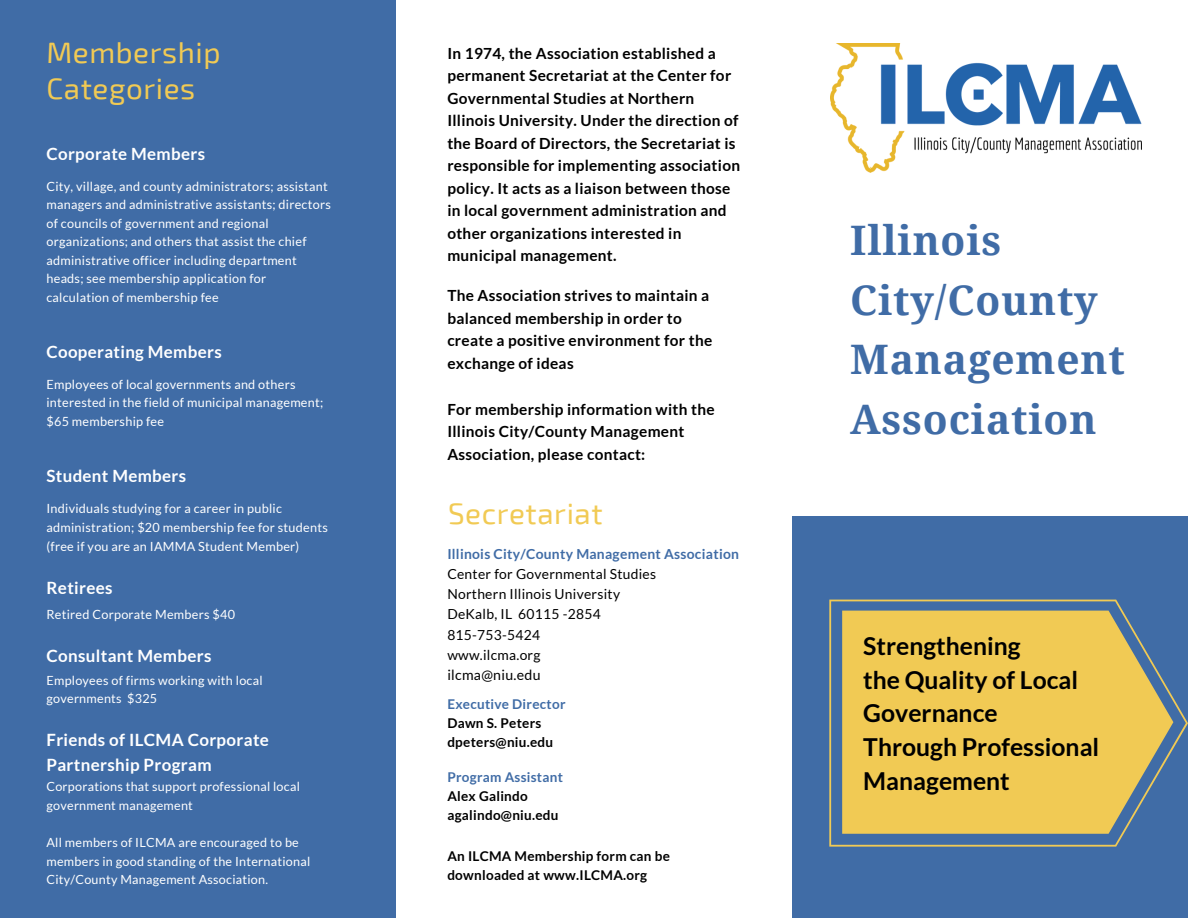
<style>
.page{position:relative;width:1188px;height:918px;background:#fff}
.page>*{position:absolute;margin:0;border:0;box-sizing:border-box;transform-origin:0 0}
.t1{font:700 40.65px/59.7px "Noto Serif";letter-spacing:.02em;color:#406ca6}
.t2{font:29.55px/36px "Exo 2";letter-spacing:.02em;color:#f1ca54}
.t3{font:700 24.75px/34px "Lato";color:#000}
.t4{font:700 16.95px/25.2px "Lato";letter-spacing:.02em;color:#fff}
.t5{font:700 16.8px "Lato";letter-spacing:.02em;color:#fff}
.t6{font:700 15.45px/22.5px "Lato";letter-spacing:.02em;color:#000}
.t7{font:14.1px "Lato";letter-spacing:.02em;color:#000}
.t8{font:13.8px "Lato";letter-spacing:.02em;color:#000}
.t9{font:700 13.8px "Lato";letter-spacing:.02em;color:#406ca6}
.t10{font:700 13.5px "Lato";letter-spacing:.02em;color:#000}
.t11{font:700 13.5px "Lato";letter-spacing:.02em;color:#406ca6}
.t12{font:12.6px/18.6px "Lato";letter-spacing:.02em;color:#fff}
</style>
<div class="page">
<div style="left:792px;top:516px;width:396px;height:402px;background:#406ca6"></div>
<div style="left:0;top:0;width:396px;height:918px;background:#406ca6"></div>
<img style="left:831px;top:44px;width:310px;height:128px">
<svg style="left:829px;top:600px;width:359px;height:247px;fill:#f1ca54"></svg>
<p class="t2" style="left:47px;top:33px;width:176px">Membership<br>Categories</p>
<p class="t5" style="left:47px;top:143px;width:160px">Corporate Members</p>
<p class="t12" style="left:47px;top:176px;width:286px">City, village, and county administrators; assistant managers and administrative assistants; directors of councils of government and regional organizations; and others that assist the chief administrative officer including department heads; see membership application for calculation of membership fee</p>
<p class="t5" style="left:47px;top:341px;width:177px">Cooperating Members</p>
<p class="t12" style="left:47px;top:374px;width:278px">Employees of local governments and others interested in the field of municipal management; $65 membership fee</p>
<p class="t5" style="left:47px;top:465px;width:141px">Student Members</p>
<p class="t12" style="left:47px;top:499px;width:283px">Individuals studying for a career in public administration; $20 membership fee for students (free if you are an IAMMA Student Member)</p>
<p class="t4" style="left:47px;top:574px;width:68px">Retirees</p>
<p class="t12" style="left:47px;top:605px;width:190px">Retired Corporate Members $40</p>
<p class="t4" style="left:47px;top:642px;width:167px">Consultant Members</p>
<p class="t12" style="left:47px;top:670px;width:218px">Employees of firms working with local governments $325</p>
<p class="t4" style="left:47px;top:726px;width:224px">Friends of ILCMA Corporate<br>Partnership Program</p>
<p class="t12" style="left:47px;top:777px;width:255px">Corporations that support professional local government management</p>
<p class="t12" style="left:47px;top:833px;width:265px">All members of ILCMA are encouraged to be members in good standing of the International<br>City/County Management Association.</p>
<p class="t6" style="left:447px;top:41px;width:294px">In 1974, the Association established a permanent Secretariat at the Center for Governmental Studies at Northern Illinois University. Under the direction of the Board of Directors, the Secretariat is responsible for implementing association policy. It acts as a liaison between those in local government administration and other organizations interested in municipal management.</p>
<p class="t6" style="left:447px;top:284px;width:266px">The Association strives to maintain a balanced membership in order to create a positive environment for the exchange of ideas</p>
<p class="t6" style="left:447px;top:397px;width:269px">For membership information with the<br>Illinois City/County Management<br>Association, please contact:</p>
<p class="t2" style="left:448px;top:494px;width:156px">Secretariat</p>
<p class="t9" style="left:447px;top:545px;width:293px">Illinois City/County Management Association</p>
<p class="t8" style="left:447px;top:565px;width:210px">Center for Governmental Studies</p>
<p class="t8" style="left:447px;top:586px;width:174px">Northern Illinois University</p>
<p class="t8" style="left:447px;top:606px;width:155px">DeKalb, IL 60115 -2854</p>
<p class="t8" style="left:447px;top:626px;width:94px">815-753-5424</p>
<p class="t8" style="left:447px;top:646px;width:95px">www.ilcma.org</p>
<p class="t7" style="left:447px;top:666px;width:95px">ilcma@niu.edu</p>
<p class="t11" style="left:447px;top:696px;width:120px">Executive Director</p>
<p class="t10" style="left:447px;top:715px;width:96px">Dawn S. Peters</p>
<p class="t10" style="left:447px;top:734px;width:107px">dpeters@niu.edu</p>
<p class="t11" style="left:447px;top:769px;width:117px">Program Assistant</p>
<p class="t10" style="left:447px;top:788px;width:82px">Alex Galindo</p>
<p class="t10" style="left:447px;top:807px;width:113px">agalindo@niu.edu</p>
<p class="t10" style="left:447px;top:848px;width:224px">An ILCMA Membership form can be</p>
<p class="t10" style="left:447px;top:867px;width:201px">downloaded at www.ILCMA.org</p>
<p class="t1" style="left:850px;top:209px;width:276px">Illinois<br>City/County<br>Management<br>Association</p>
<p class="t3" style="left:863px;top:628px;width:159px">Strengthening</p>
<p class="t3" style="left:863px;top:662px;width:216px">the Quality of Local<br>Governance</p>
<p class="t3" style="left:863px;top:730px;width:238px">Through Professional<br>Management</p>
</div>
